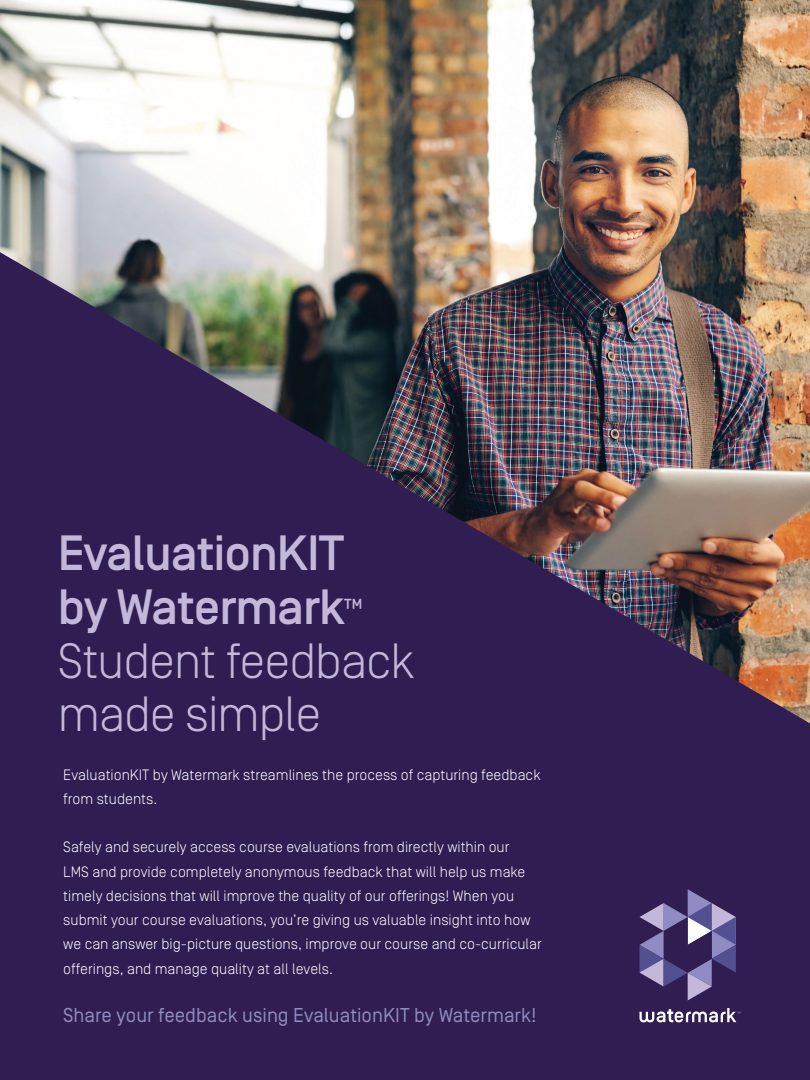
<style>
.page{position:relative;width:810px;height:1080px;background:#301d52}
.page>*{position:absolute;margin:0;border:0;box-sizing:border-box;transform-origin:0 0}
.t1{font:300 49.44px/53.8px "Simplon Norm";letter-spacing:-.02em;color:#c4b8da}
.t2{font:20px "Simplon Norm";color:#8f8cc3}
.t3{font:300 15px/24.2px "Simplon Norm";color:#fff}
.s1{font-weight:500}
</style>
<div class="page">
<svg style="left:639px;top:889px;width:97px;height:111px"></svg>
<svg style="left:639px;top:1008px;width:101px;height:14px"></svg>
<img style="left:0;top:0;width:810px;height:723px">
<h1 class="t1" style="left:58px;top:527px;width:358px"><span class="s1">EvaluationKIT<br>by Watermark</span><sup>™<br></sup>Student feedback made simple</h1>
<p class="t3" style="left:63px;top:763px;width:479px">EvaluationKIT by Watermark streamlines the process of capturing feedback from students.</p>
<p class="t3" style="left:63px;top:835px;width:480px">Safely and securely access course evaluations from directly within our<br>LMS and provide completely anonymous feedback that will help us make timely decisions that will improve the quality of our offerings! When you submit your course evaluations, you’re giving us valuable insight into how we can answer big-picture questions, improve our course and co-curricular offerings, and manage quality at all levels.</p>
<h2 class="t2" style="left:63px;top:1005px;width:475px">Share your feedback using EvaluationKIT by Watermark!</h2>
</div>
